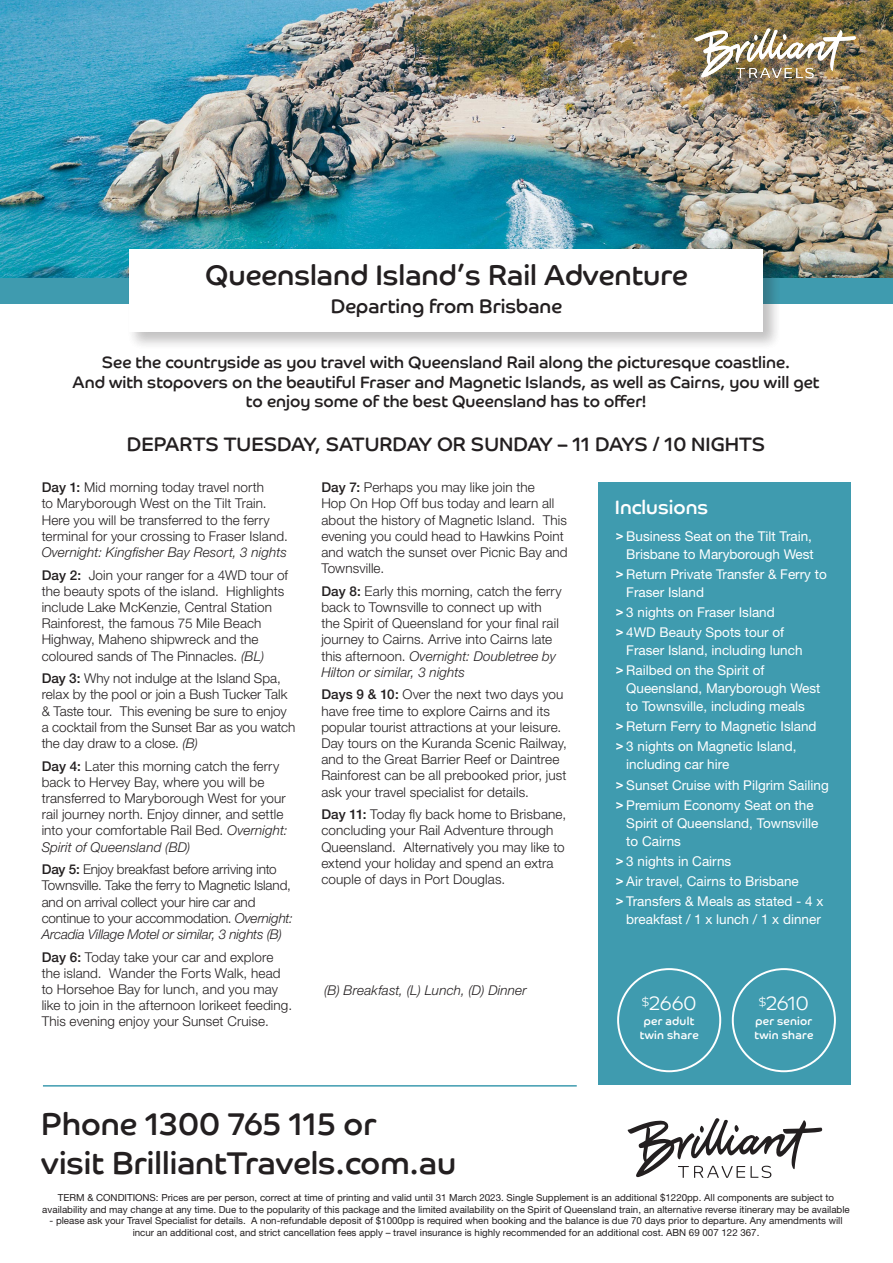
<style>
.page{position:relative;width:893px;height:1263px;background:#fff}
.page>*{position:absolute;margin:0;border:0;box-sizing:border-box;transform-origin:0 0}
.t1{font:31.5px "Co Headline";color:#231f20}
.t2{font:700 30px/36px "Co Headline";color:#231f20}
.t3{font:28.5px "Co Headline";color:#231f20}
.t4{font:19.5px "Co Headline";color:#231f20}
.itinerary_copy{font:300 19.5px "Co Headline";letter-spacing:-.02em;color:#fff}
.H2_left{font:19.5px "Co Headline";color:#fff}
.t5{font:16.5px/19.8px "Co Headline";color:#231f20;text-align:center}
.itinerary_copy-2{font:300 13.5px/16.2px "Helvetica Neue LT Std";letter-spacing:.01em;color:#231f20}
.t6{font:13.5px/18px "Helvetica Neue LT Std";color:#fff}
.itinerary_copy-3{font:300 13.5px/16.2px "Helvetica Neue LT Std";letter-spacing:-.01em;color:#231f20}
.itinerary_copy-4{font:italic 300 13.5px "Helvetica Neue LT Std";letter-spacing:.01em;color:#231f20}
.itinerary_copy-5{font:11.4px/13.6px "Co Headline";letter-spacing:.02em;color:#fff;text-align:center}
.conditions{font:9.75px/11.7px "Helvetica Neue LT Std";color:#231f20;text-align:center}
.s1{font-weight:500}
.s2{font-style:italic}
.s3{font-family:"Co Headline"}
</style>
<div class="page">
<img style="left:0;top:0;width:893px;height:279px">
<svg style="left:627px;top:1118px;width:195px;height:60px"></svg>
<div style="left:0;top:279px;width:893px;height:25px;background:#3f9baf"></div>
<div style="left:598px;top:482px;width:252px;height:603px;background:#3f9baf"></div>
<hr style="left:43px;top:1085px;width:534px;height:1px;background:#3f9baf">
<img style="left:694px;top:28px;width:162px;height:50px">
<div style="left:127px;top:247px;width:654px;height:104px;background:#231f20;opacity:.15"></div>
<div style="left:130px;top:250px;width:633px;height:82px;background:#fff"></div>
<div style="left:617px;top:968px;width:104px;height:104px;border:2px solid #fff;border-radius:50%"></div>
<div style="left:732px;top:968px;width:104px;height:104px;border:2px solid #fff;border-radius:50%"></div>
<h1 class="t3" style="left:205px;top:259px;width:484px">Queensland Island’s Rail Adventure</h1>
<h2 class="t4" style="left:331px;top:295px;width:233px">Departing from Brisbane</h2>
<h4 class="t5" style="left:73px;top:352px;width:748px">See the countryside as you travel with Queensland Rail along the picturesque coastline.<br>And with stopovers on the beautiful Fraser and Magnetic Islands, as well as Cairns, you will get to enjoy some of the best Queensland has to offer!</h4>
<h2 class="t4" style="left:127px;top:433px;width:640px">DEPARTS TUESDAY, SATURDAY OR SUNDAY – 11 DAYS / 10 NIGHTS</h2>
<p class="itinerary_copy-2" style="left:42px;top:479px;width:248px"><span class="s1">Day 1:</span> Mid morning today travel north<br>to Maryborough West on the Tilt Train.<br>Here you will be transferred to the ferry terminal for your crossing to Fraser Island.<br><span class="s2">Overnight: Kingfisher Bay Resort, 3 nights</span></p>
<p class="itinerary_copy-2" style="left:42px;top:566px;width:248px"><span class="s1">Day 2:</span> Join your ranger for a 4WD tour of the beauty spots of the island. Highlights include Lake McKenzie, Central Station Rainforest, the famous 75 Mile Beach Highway, Maheno shipwreck and the coloured sands of The Pinnacles. <span class="s2">(BL)</span></p>
<p class="itinerary_copy-2" style="left:42px;top:670px;width:255px"><span class="s1">Day 3:</span> Why not indulge at the Island Spa, relax by the pool or join a Bush Tucker Talk &amp; Taste tour. This evening be sure to enjoy a cocktail from the Sunset Bar as you watch the day draw to a close. <span class="s2">(B)</span></p>
<p class="itinerary_copy-2" style="left:42px;top:757px;width:247px"><span class="s1">Day 4:</span> Later this morning catch the ferry back to Hervey Bay, where you will be transferred to Maryborough West for your rail journey north. Enjoy dinner, and settle into your comfortable Rail Bed. <span class="s2">Overnight:<br>Spirit of Queensland (BD)</span></p>
<p class="itinerary_copy-3" style="left:42px;top:861px;width:253px"><span class="s1">Day 5:</span> Enjoy breakfast before arriving into Townsville. Take the ferry to Magnetic Island, and on arrival collect your hire car and continue to your accommodation. <span class="s2">Overnight:<br>Arcadia Village Motel or similar, 3 nights (B)</span></p>
<p class="itinerary_copy-2" style="left:42px;top:948px;width:252px"><span class="s1">Day 6:</span> Today take your car and explore the island. Wander the Forts Walk, head to Horsehoe Bay for lunch, and you may like to join in the afternoon lorikeet feeding.<br>This evening enjoy your Sunset Cruise.</p>
<p class="itinerary_copy-2" style="left:321px;top:479px;width:248px"><span class="s1">Day 7:</span> Perhaps you may like join the<br>Hop On Hop Off bus today and learn all about the history of Magnetic Island. This evening you could head to Hawkins Point and watch the sunset over Picnic Bay and Townsville.</p>
<p class="itinerary_copy-2" style="left:321px;top:582px;width:242px"><span class="s1">Day 8:</span> Early this morning, catch the ferry back to Townsville to connect up with the Spirit of Queensland for your final rail journey to Cairns. Arrive into Cairns late this afternoon. <span class="s2">Overnight: Doubletree by Hilton or similar, 3 nights</span></p>
<p class="itinerary_copy-2" style="left:321px;top:686px;width:247px"><span class="s1">Days 9 &amp; 10:</span> Over the next two days you have free time to explore Cairns and its popular tourist attractions at your leisure.<br>Day tours on the Kuranda Scenic Railway, and to the Great Barrier Reef or Daintree Rainforest can be all prebooked prior, just ask your travel specialist for details.</p>
<p class="itinerary_copy-2" style="left:321px;top:806px;width:246px"><span class="s1">Day 11:</span> Today fly back home to Brisbane, concluding your Rail Adventure through Queensland. Alternatively you may like to extend your holiday and spend an extra couple of days in Port Douglas.</p>
<p class="H2_left" style="left:615px;top:496px;width:95px">Inclusions</p>
<p class="t6" style="left:616px;top:527px;width:200px;text-align:right"><span class="s3">&gt;</span>Business Seat on the Tilt Train,<br>Brisbane to Maryborough West</p>
<p class="t6" style="left:626px;top:565px;width:202px;text-indent:-11px"><span class="s3">&gt;</span>Return Private Transfer &amp; Ferry to<br>Fraser Island</p>
<p class="t6" style="left:616px;top:603px;width:161px"><span class="s3">&gt;</span>3 nights on Fraser Island</p>
<p class="t6" style="left:626px;top:623px;width:178px;text-indent:-11px"><span class="s3">&gt;</span>4WD Beauty Spots tour of<br>Fraser Island, including lunch</p>
<p class="t6" style="left:626px;top:661px;width:196px;text-indent:-11px"><span class="s3">&gt;</span>Railbed on the Spirit of<br>Queensland, Maryborough West to Townsville, including meals</p>
<p class="t6" style="left:616px;top:717px;width:202px"><span class="s3">&gt;</span>Return Ferry to Magnetic Island</p>
<p class="t6" style="left:626px;top:737px;width:172px;text-indent:-11px"><span class="s3">&gt;</span>3 nights on Magnetic Island, including car hire</p>
<p class="t6" style="left:616px;top:775px;width:215px"><span class="s3">&gt;</span>Sunset Cruise with Pilgrim Sailing</p>
<p class="t6" style="left:626px;top:796px;width:194px;text-indent:-11px"><span class="s3">&gt;</span>Premium Economy Seat on the<br>Spirit of Queensland, Townsville to Cairns</p>
<p class="t6" style="left:616px;top:852px;width:117px"><span class="s3">&gt;</span>3 nights in Cairns</p>
<p class="t6" style="left:616px;top:872px;width:185px"><span class="s3">&gt;</span>Air travel, Cairns to Brisbane</p>
<p class="t6" style="left:616px;top:892px;width:209px;text-align:center"><span class="s3">&gt;</span>Transfers &amp; Meals as stated - 4 x breakfast / 1 x lunch / 1 x dinner</p>
<p class="itinerary_copy-4" style="left:324px;top:982px;width:204px">(B) Breakfast, (L) Lunch, (D) Dinner</p>
<p class="itinerary_copy" style="left:642px;top:992px;width:56px"><sup>$</sup>2660</p>
<p class="itinerary_copy-5" style="left:640px;top:1015px;width:60px">per adult twin share</p>
<p class="itinerary_copy" style="left:759px;top:992px;width:51px"><sup>$</sup>2610</p>
<p class="itinerary_copy-5" style="left:754px;top:1015px;width:60px;text-align:left">per senior twin share</p>
<p class="t1" style="left:41px;top:1106px;width:337px">Phone 1300 765 115 or</p>
<p class="t1" style="left:41px;top:1145px;width:416px">visit BrilliantTravels.com.au</p>
<h2 class="t2" style="left:136px;top:1110px;width:323px;text-indent:60px">0 765 115 or<br>ri liantTravels.com.au</h2>
<p class="conditions" style="left:42px;top:1191px;width:809px">TERM &amp; CONDITIONS: Prices are per person, correct at time of printing and valid until 31 March 2023. Single Supplement is an additional $1220pp. All components are subject to availability and may change at any time. Due to the popularity of this package and the limited availability on the Spirit of Queensland train, an alternative reverse itinerary may be available</p>
<p class="conditions" style="left:50px;top:1215px;width:795px">- please ask your Travel Specialist for details. A non-refundable deposit of $1000pp is required when booking and the balance is due 70 days prior to departure. Any amendments will incur an additional cost, and strict cancellation fees apply – travel insurance is highly recommended for an additional cost. ABN 69 007 122 367.</p>
</div>
